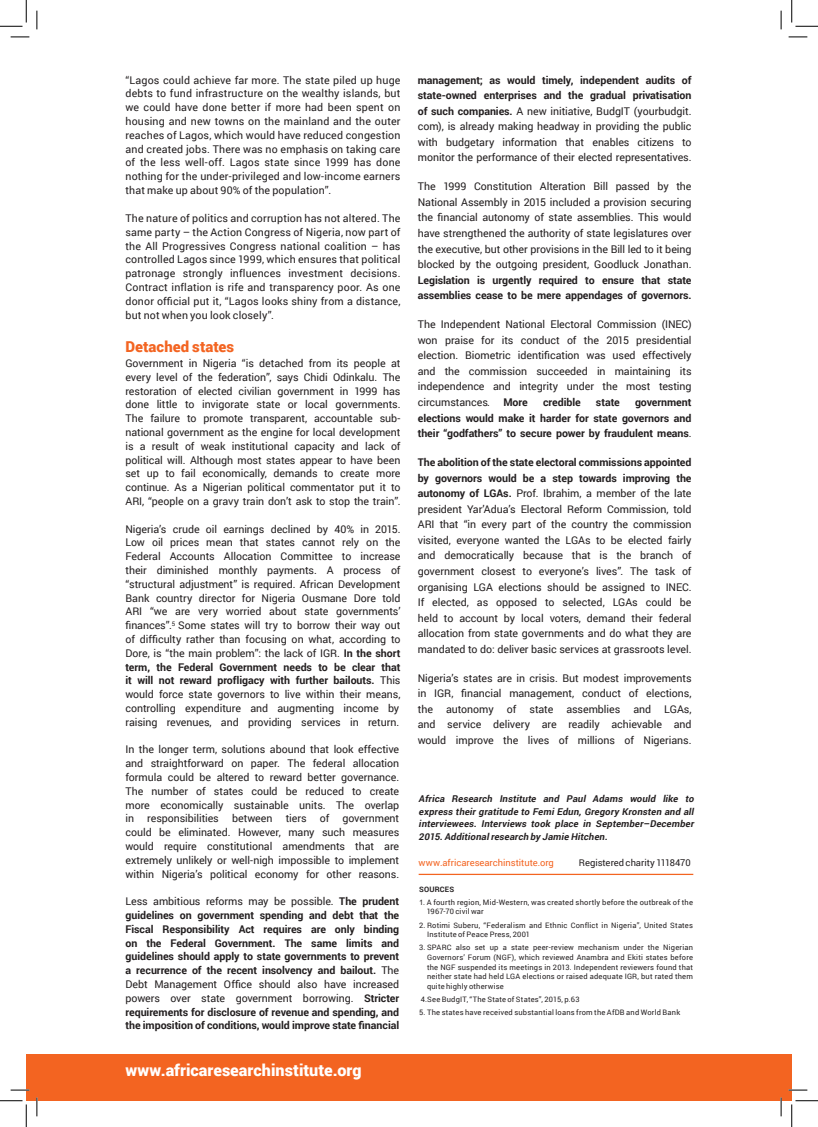
<style>
.page{position:relative;width:818px;height:1127px;background:#fff}
.page>*{position:absolute;margin:0;border:0;box-sizing:border-box;transform-origin:0 0}
.t1{font:900 16.25px "Roboto";color:#fff}
.Body_Header_13_15_Or{font:900 15px "Roboto";color:#f36421}
.Body_Copy_9_10_5_Bla{font:10.62px/13.8px "Roboto";letter-spacing:-.005em;color:#231f20;text-align:justify}
.Body_Copy_9_10_5_Bla-2{font:700 10.62px/13.8px "Roboto";letter-spacing:-.005em;color:#231f20;text-align:justify}
.Body_Copy_9_10_5_Bla-3{font:italic 700 9.38px/12.5px "Roboto";color:#231f20;text-align:justify}
.Body_Copy_9_10_5_Bla-4{font:9.38px "Roboto";color:#f36421}
.Body_Copy_9_10_5_Bla-5{font:9.38px "Roboto";color:#231f20}
.Footnote_Copy_6_7_5{font:7.5px/9.6px "Roboto";letter-spacing:.025em;color:#231f20}
.Footnote_Copy_6_7_5-2{font:700 7.5px "Roboto";letter-spacing:.03em;color:#231f20}
.s1{font-weight:700}
.s2{font-weight:400}
.s3{font-family:"Arial"}
</style>
<div class="page">
<div style="left:26px;top:1054px;width:766px;height:46px;background:#f36421"></div>
<hr style="left:419px;top:873px;width:274px;height:1px;background:#f36421">
<svg style="left:11px;top:36px;width:18px;height:2px"></svg>
<svg style="left:788px;top:36px;width:19px;height:2px"></svg>
<svg style="left:11px;top:1089px;width:18px;height:1px"></svg>
<svg style="left:788px;top:1089px;width:19px;height:1px"></svg>
<svg style="left:36px;top:11px;width:2px;height:18px"></svg>
<svg style="left:36px;top:1097px;width:2px;height:18px"></svg>
<svg style="left:780px;top:11px;width:2px;height:18px"></svg>
<svg style="left:780px;top:1097px;width:2px;height:18px"></svg>
<svg style="left:0;top:0;width:27px;height:27px"></svg>
<svg style="left:0;top:1100px;width:27px;height:26px"></svg>
<svg style="left:791px;top:0;width:27px;height:27px"></svg>
<svg style="left:791px;top:1100px;width:27px;height:26px"></svg>
<p class="Body_Copy_9_10_5_Bla" style="left:125px;top:72px;width:277px">“Lagos could achieve far more. The state piled up huge debts to fund infrastructure on the wealthy islands, but we could have done better if more had been spent on housing and new towns on the mainland and the outer reaches of Lagos, which would have reduced congestion and created jobs. There was no emphasis on taking care of the less well-off. Lagos state since 1999 has done nothing for the under-privileged and low-income earners that make up about 90% of the population”.</p>
<p class="Body_Copy_9_10_5_Bla" style="left:125px;top:211px;width:277px">The nature of politics and corruption has not altered. The same party – the Action Congress of Nigeria, now part of the All Progressives Congress national coalition – has controlled Lagos since 1999, which ensures that political patronage strongly influences investment decisions.<br>Contract inflation is rife and transparency poor. As one donor official put it, “Lagos looks shiny from a distance, but not when you look closely”.</p>
<p class="Body_Header_13_15_Or" style="left:125px;top:335px;width:110px">Detached states</p>
<p class="Body_Copy_9_10_5_Bla" style="left:125px;top:356px;width:277px">Government in Nigeria “is detached from its people at every level of the federation”, says Chidi Odinkalu. The restoration of elected civilian government in 1999 has done little to invigorate state or local governments.<br>The failure to promote transparent, accountable sub&shy;national government as the engine for local development is a result of weak institutional capacity and lack of political will. Although most states appear to have been set up to fail economically, demands to create more continue. As a Nigerian political commentator put it to ARI, “people on a gravy train don’t ask to stop the train”.</p>
<p class="Body_Copy_9_10_5_Bla" style="left:125px;top:521px;width:277px">Nigeria’s crude oil earnings declined by 40% in 2015.<br>Low oil prices mean that states cannot rely on the Federal Accounts Allocation Committee to increase their diminished monthly payments. A process of “structural adjustment” is required. African Development Bank country director for Nigeria Ousmane Dore told ARI “we are very worried about state governments’ finances”.<sup>5</sup> Some states will try to borrow their way out of difficulty rather than focusing on what, according to Dore, is “the main problem”: the lack of IGR. <span class="s1">In the short term, the Federal Government needs to be clear that it will not reward profligacy with further bailouts.</span> This would force state governors to live within their means, controlling expenditure and augmenting income by raising revenues, and providing services in return.</p>
<p class="Body_Copy_9_10_5_Bla" style="left:125px;top:742px;width:275px">In the longer term, solutions abound that look effective and straightforward on paper. The federal allocation formula could be altered to reward better governance.<br>The number of states could be reduced to create more economically sustainable units. The overlap in responsibilities between tiers of government could be eliminated. However, many such measures would require constitutional amendments that are extremely unlikely or well-nigh impossible to implement within Nigeria’s political economy for other reasons.</p>
<p class="Body_Copy_9_10_5_Bla-2" style="left:125px;top:893px;width:275px"><span class="s2">Less ambitious reforms may be possible.</span> The prudent guidelines on government spending and debt that the Fiscal Responsibility Act requires are only binding on the Federal Government. The same limits and guidelines should apply to state governments to prevent a recurrence of the recent insolvency and bailout. <span class="s2">The Debt Management Office should also have increased powers over state government borrowing.</span> Stricter requirements for disclosure of revenue and spending, and the imposition of conditions, would improve state financial</p>
<p class="t1" style="left:125px;top:1058px;width:238px">www.africaresearchinstitute.org</p>
<p class="Body_Copy_9_10_5_Bla" style="left:418px;top:72px;width:275px;line-height:15.5px"><span class="s1">management; as would timely, independent audits of state-owned enterprises and the gradual privatisation of such companies.</span> A new initiative, BudgIT (yourbudgit. com), is already making headway in providing the public with budgetary information that enables citizens to monitor the performance of their elected representatives.</p>
<p class="Body_Copy_9_10_5_Bla" style="left:418px;top:178px;width:275px;line-height:15.5px">The 1999 Constitution Alteration Bill passed by the National Assembly in 2015 included a provision securing the financial autonomy of state assemblies. This would have strengthened the authority of state legislatures over the executive, but other provisions in the Bill led to it being blocked by the outgoing president, Goodluck Jonathan.<br><span class="s1">Legislation is urgently required to ensure that state assemblies cease to be mere appendages of governors.</span></p>
<p class="Body_Copy_9_10_5_Bla" style="left:418px;top:316px;width:275px;line-height:15.5px">The Independent National Electoral Commission (INEC) won praise for its conduct of the 2015 presidential election. Biometric identification was used effectively and the commission succeeded in maintaining its independence and integrity under the most testing circumstances.</p>
<p class="Body_Copy_9_10_5_Bla-2" style="left:503px;top:395px;width:26px">More</p>
<p class="Body_Copy_9_10_5_Bla-2" style="left:543px;top:395px;width:39px">credible</p>
<p class="Body_Copy_9_10_5_Bla-2" style="left:596px;top:395px;width:25px">state</p>
<p class="Body_Copy_9_10_5_Bla-2" style="left:418px;top:394px;width:275px;line-height:15.5px;text-indent:217px">government elections would make it harder for state governors and their “godfathers” to secure power by fraudulent means<span class="s2">.</span></p>
<p class="Body_Copy_9_10_5_Bla" style="left:418px;top:454px;width:275px;line-height:15.5px"><span class="s1">The abolition of the state electoral commissions appointed by governors would be a step towards improving the autonomy of LGAs.</span> Prof. Ibrahim, a member of the late president Yar’Adua’s Electoral Reform Commission, told ARI that “in every part of the country the commission visited, everyone wanted the LGAs to be elected fairly and democratically because that is the branch of government closest to everyone’s lives”. The task of organising LGA elections should be assigned to INEC.<br>If elected, as opposed to selected, LGAs could be held to account by local voters, demand their federal allocation from state governments and do what they are mandated to do: deliver basic services at grassroots level.</p>
<p class="Body_Copy_9_10_5_Bla" style="left:418px;top:669px;width:275px;line-height:15.5px">Nigeria’s states are in crisis. But modest improvements in IGR, financial management, conduct of elections, the autonomy of state assemblies and LGAs, and service delivery are readily achievable and would improve the lives of millions of Nigerians.</p>
<p class="Body_Copy_9_10_5_Bla-3" style="left:419px;top:792px;width:279px">Africa Research Institute and Paul Adams would like to express their gratitude to Femi Edun, Gregory Kronsten and all interviewees. Interviews took place in September–December 2015.Additionalresearch by Jamie Hitchen.</p>
<p class="Body_Copy_9_10_5_Bla-4" style="left:419px;top:856px;width:137px">www.africaresearchinstitute.org</p>
<p class="Body_Copy_9_10_5_Bla-5" style="left:579px;top:856px;width:113px">Registered charity 1118470</p>
<p class="Footnote_Copy_6_7_5-2" style="left:419px;top:883px;width:37px">SOURCES</p>
<p class="Footnote_Copy_6_7_5" style="left:427px;top:896px;width:268px;text-indent:-7px"><span class="s3">1</span>. A fourth region, Mid-Western, was created shortly before the outbreak of the<br>1967-70 civil war</p>
<p class="Footnote_Copy_6_7_5" style="left:427px;top:919px;width:267px;text-indent:-8px">2. Rotimi Suberu, “Federalism and Ethnic Conflict in Nigeria”, United States<br>Institute of Peace Press, 2001</p>
<p class="Footnote_Copy_6_7_5" style="left:427px;top:942px;width:267px;text-align:justify;text-indent:-8px">3. SPARC also set up a state peer-review mechanism under the Nigerian Governors’ Forum (NGF), which reviewed Anambra and Ekiti states before the NGF suspended its meetings in 2013. Independent reviewers found that neither state had held LGA elections or raised adequate IGR, but rated them quite highly otherwise</p>
<p class="Footnote_Copy_6_7_5" style="left:421px;top:994px;width:160px">4.See BudgIT, “The State of States”, 2015, p.63</p>
<p class="Footnote_Copy_6_7_5" style="left:419px;top:1007px;width:262px">5. The states have received substantial loans from the AfDB and World Bank</p>
</div>
